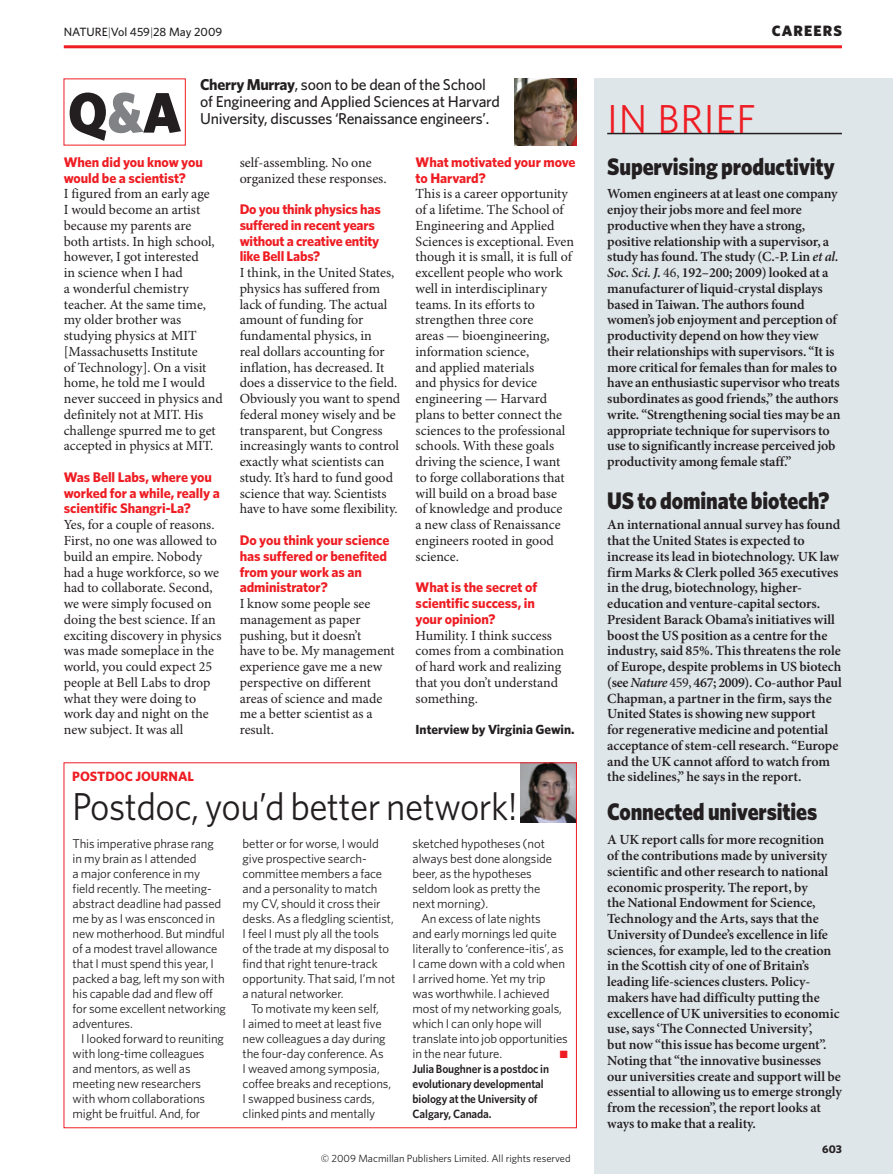
<style>
.page{position:relative;width:893px;height:1174px;background:#fff}
.page>*{position:absolute;margin:0;border:0;box-sizing:border-box;transform-origin:0 0}
.t1{font:900 57px "Whitney";color:#231f20;scale:.95 1}
.t2{font:40.5px "Whitney";letter-spacing:.015em;color:#ee1d23}
.t3{font:39px "Whitney";letter-spacing:-.015em;color:#231f20;scale:.95 1}
.t4{font:900 24px "Whitney";letter-spacing:-.005em;color:#231f20;scale:.9 1}
.t5{font:500 15.75px/17.2px "Whitney";letter-spacing:-.015em;color:#231f20}
.t6{font:900 15px "Whitney";letter-spacing:.075em;color:#231f20}
.t7{font:13.95px/15.8px "Minion Pro";color:#231f20}
.t8{font:600 13.95px/15.8px "Minion Pro";letter-spacing:-.005em;color:#231f20}
.t9{font:700 13.95px/15.8px "Whitney";letter-spacing:-.005em;color:#ee1d23}
.t10{font:700 13.5px "Whitney";color:#ee1d23}
.t11{font:700 13.2px "Whitney";color:#231f20}
.t12{font:12.75px/15px "Whitney";letter-spacing:-.01em;color:#231f20}
.t13{font:600 12px/15px "Whitney";letter-spacing:-.01em;color:#231f20;scale:.95 1}
.t14{font:500 12px "Whitney";color:#231f20}
.t15{font:700 11.25px "Whitney";color:#231f20}
.t16{font:10.5px "Whitney";color:#231f20}
.t17{font:10.5px "Zapf Dingbats Std";color:#ee1d23}
.s1{font-weight:300}
.s2{color:#808285}
.s3{font-weight:700}
.s4{font-style:italic}
.s5{font-weight:400}
</style>
<div class="page">
<div style="left:594px;top:79px;width:299px;height:1095px;background:#dfe6ea"></div>
<img style="left:514px;top:79px;width:63px;height:66px">
<img style="left:521px;top:764px;width:54px;height:58px">
<hr style="left:607px;top:133px;width:235px;height:1px;background:#231f20">
<hr style="left:64px;top:45px;width:778px;height:3px;background:#ee1d23">
<p class="t14" style="left:64px;top:28px;width:160px">NATURE<span class="s1">|</span>Vol 459<span class="s1">|</span>28 May 2009</p>
<p class="t6" style="left:772px;top:25px;width:72px">CAREERS</p>
<h1 class="t1" style="left:68px;top:90px;width:121px">Q<span class="s2">&amp;</span>A</h1>
<p class="t5" style="left:200px;top:77px;width:301px"><span class="s3">Cherry Murray</span>, soon to be dean of the School of Engineering and Applied Sciences at Harvard<br>University, discusses ‘Renaissance engineers’.</p>
<p class="t9" style="left:64px;top:155px;width:141px">When did you know you would be a scientist?</p>
<p class="t7" style="left:64px;top:187px;width:160px">I figured from an early age<br>I would become an artist because my parents are<br>both artists. In high school, however, I got interested<br>in science when I had<br>a wonderful chemistry teacher. At the same time, my older brother was studying physics at MIT [Massachusetts Institute<br>of Technology]. On a visit home, he told me I would never succeed in physics and definitely not at MIT. His challenge spurred me to get accepted in physics at MIT.</p>
<p class="t9" style="left:64px;top:470px;width:157px">Was Bell Labs, where you worked for a while, really a scientific Shangri-La?</p>
<p class="t7" style="left:64px;top:518px;width:159px">Yes, for a couple of reasons.<br>First, no one was allowed to build an empire. Nobody had a huge workforce, so we had to collaborate. Second, we were simply focused on doing the best science. If an exciting discovery in physics was made someplace in the world, you could expect 25 people at Bell Labs to drop what they were doing to work day and night on the new subject. It was all</p>
<p class="t7" style="left:240px;top:156px;width:148px">self-assembling. No one organized these responses.</p>
<p class="t9" style="left:240px;top:202px;width:143px">Do you think physics has suffered in recent years without a creative entity like Bell Labs?</p>
<p class="t7" style="left:240px;top:266px;width:162px">I think, in the United States, physics has suffered from lack of funding. The actual amount of funding for fundamental physics, in<br>real dollars accounting for inflation, has decreased. It does a disservice to the field.<br>Obviously you want to spend federal money wisely and be transparent, but Congress increasingly wants to control exactly what scientists can study. It’s hard to fund good science that way. Scientists have to have some flexibility.</p>
<p class="t9" style="left:240px;top:533px;width:151px">Do you think your science has suffered or benefited from your work as an administrator?</p>
<p class="t7" style="left:240px;top:597px;width:157px">I know some people see management as paper pushing, but it doesn’t<br>have to be. My management experience gave me a new perspective on different areas of science and made me a better scientist as a result.</p>
<p class="t9" style="left:416px;top:155px;width:161px">What motivated your move to Harvard?</p>
<p class="t7" style="left:416px;top:187px;width:160px">This is a career opportunity of a lifetime. The School of<br>Engineering and Applied<br>Sciences is exceptional. Even though it is small, it is full of excellent people who work well in interdisciplinary teams. In its efforts to strengthen three core<br>areas — bioengineering, information science,<br>and applied materials<br>and physics for device engineering — Harvard plans to better connect the sciences to the professional schools. With these goals driving the science, I want to forge collaborations that will build on a broad base<br>of knowledge and produce<br>a new class of Renaissance engineers rooted in good science.</p>
<p class="t9" style="left:416px;top:580px;width:123px">What is the secret of scientific success, in your opinion?</p>
<p class="t7" style="left:416px;top:628px;width:150px">Humility. I think success comes from a combination of hard work and realizing that you don’t understand something.</p>
<p class="t11" style="left:416px;top:724px;width:160px">Interview by Virginia Gewin.</p>
<p class="t10" style="left:72px;top:770px;width:123px">POSTDOC JOURNAL</p>
<h3 class="t3" style="left:72px;top:791px;width:470px">Postdoc, you’d better network!</h3>
<p class="t12" style="left:73px;top:837px;width:155px">This imperative phrase rang in my brain as I attended<br>a major conference in my<br>field recently. The meeting&shy;abstract deadline had passed me by as I was ensconced in new motherhood. But mindful of a modest travel allowance that I must spend this year, I packed a bag, left my son with his capable dad and flew off for some excellent networking adventures.</p>
<p class="t12" style="left:73px;top:1032px;width:153px;text-indent:9px">I looked forward to reuniting with long-time colleagues and mentors, as well as meeting new researchers with whom collaborations might be fruitful. And, for</p>
<p class="t12" style="left:243px;top:837px;width:154px">better or for worse, I would give prospective search&shy;committee members a face and a personality to match my CV, should it cross their desks. As a fledgling scientist,<br>I feel I must ply all the tools<br>of the trade at my disposal to find that right tenure-track opportunity. That said, I’m not a natural networker.</p>
<p class="t12" style="left:243px;top:1002px;width:150px;text-indent:9px">To motivate my keen self,<br>I aimed to meet at least five new colleagues a day during the four-day conference. As<br>I weaved among symposia, coffee breaks and receptions,<br>I swapped business cards, clinked pints and mentally</p>
<p class="t12" style="left:413px;top:837px;width:141px">sketched hypotheses (not always best done alongside beer, as the hypotheses seldom look as pretty the next morning).</p>
<p class="t12" style="left:413px;top:912px;width:157px;text-indent:9px">An excess of late nights<br>and early mornings led quite literally to ‘conference-itis’, as<br>I came down with a cold when<br>I arrived home. Yet my trip was worthwhile. I achieved most of my networking goals, which I can only hope will translate into job opportunities in the near future.</p>
<p class="t17" style="left:560px;top:1048px;width:9px">■</p>
<p class="t13" style="left:413px;top:1062px;width:145px">Julia Boughner is a postdoc in evolutionary developmental biology at the University of<br>Calgary, Canada.</p>
<p class="t16" style="left:321px;top:1152px;width:251px">© 2009 Macmillan Publishers Limited. All rights reserved</p>
<h2 class="t2" style="left:607px;top:104px;width:150px">IN BRIEF</h2>
<h3 class="t4" style="left:607px;top:158px;width:254px">Supervising productivity</h3>
<p class="t8" style="left:607px;top:187px;width:235px">Women engineers at at least one company enjoy their jobs more and feel more productive when they have a strong, positive relationship with a supervisor, a study has found. The study (C.-P. Lin <span class="s4">et al.<br>Soc. Sci. J.</span> <span class="s5">46,</span> 192–200; 2009) looked at a manufacturer of liquid-crystal displays based in Taiwan. The authors found women’s job enjoyment and perception of productivity depend on how they view their relationships with supervisors. “It is more critical for females than for males to have an enthusiastic supervisor who treats subordinates as good friends,” the authors write. “Strengthening social ties may be an appropriate technique for supervisors to use to significantly increase perceived job productivity among female staff.”</p>
<h3 class="t4" style="left:607px;top:491px;width:248px">US to dominate biotech?</h3>
<p class="t8" style="left:607px;top:518px;width:236px">An international annual survey has found that the United States is expected to increase its lead in biotechnology. UK law firm Marks &amp; Clerk polled 365 executives in the drug, biotechnology, higher&shy;education and venture-capital sectors.<br>President Barack Obama’s initiatives will boost the US position as a centre for the industry, said 85%. This threatens the role of Europe, despite problems in US biotech (see <span class="s4">Nature</span> <span class="s5">459,</span> 467; 2009). Co-author Paul Chapman, a partner in the firm, says the United States is showing new support<br>for regenerative medicine and potential acceptance of stem-cell research. “Europe and the UK cannot afford to watch from the sidelines,” he says in the report.</p>
<h3 class="t4" style="left:607px;top:802px;width:235px">Connected universities</h3>
<p class="t8" style="left:607px;top:833px;width:236px">A UK report calls for more recognition<br>of the contributions made by university scientific and other research to national economic prosperity. The report, by<br>the National Endowment for Science, Technology and the Arts, says that the University of Dundee’s excellence in life sciences, for example, led to the creation in the Scottish city of one of Britain’s leading life-sciences clusters. Policy&shy;makers have had difficulty putting the excellence of UK universities to economic use, says ‘The Connected University’,<br>but now “this issue has become urgent”.<br>Noting that “the innovative businesses our universities create and support will be essential to allowing us to emerge strongly from the recession”, the report looks at ways to make that a reality.</p>
<p class="t15" style="left:822px;top:1144px;width:21px">603</p>
</div>
